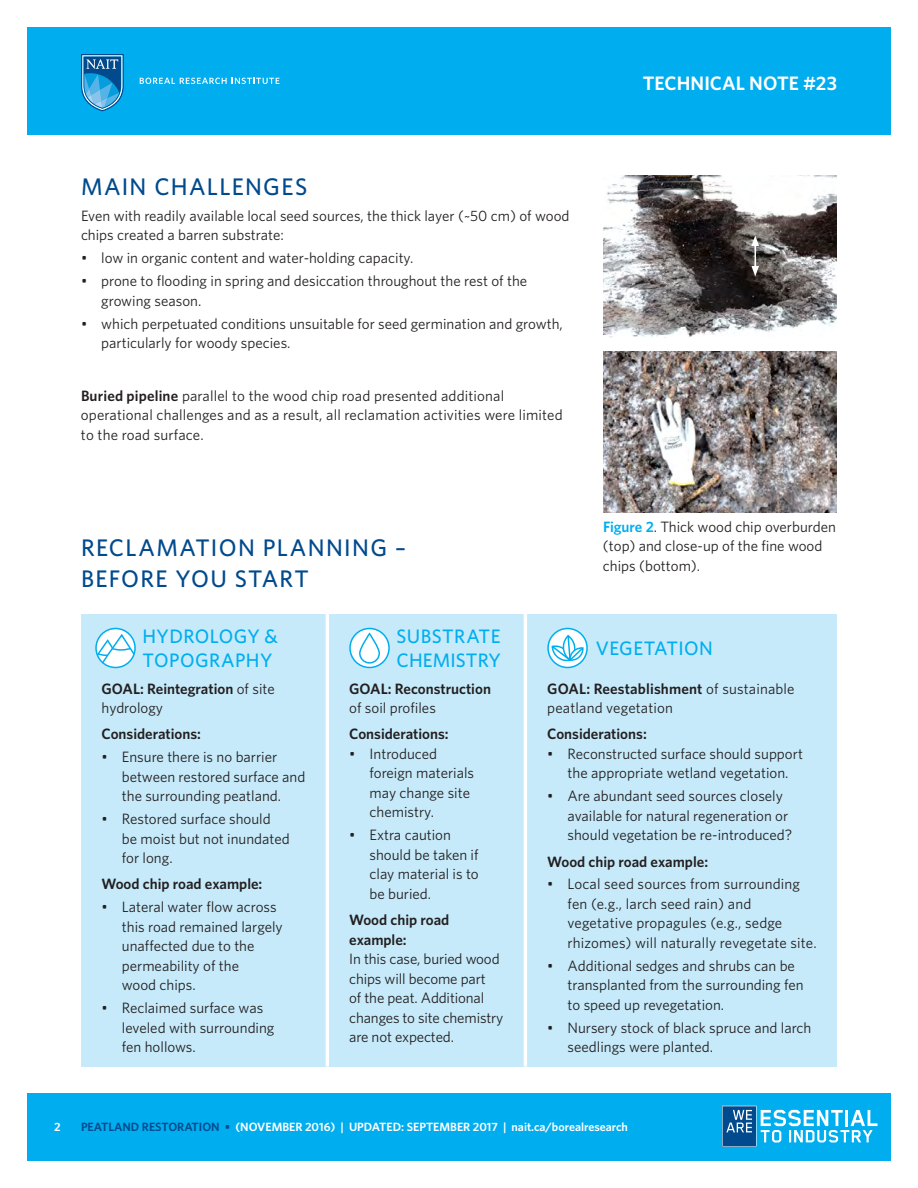
<style>
.page{position:relative;width:918px;height:1188px;background:#fff}
.page>*{position:absolute;margin:0;border:0;box-sizing:border-box;transform-origin:0 0}
.Subhead_1{font:500 24px/31.5px "Whitney";letter-spacing:.055em;color:#004a8d}
.Subhead_2{font:500 19.5px/24px "Whitney";letter-spacing:.02em;color:#00aeef}
.t1{font:600 19.5px "Whitney";color:#fff}
.Body_text{font:15px/19.5px "Whitney";color:#231f20}
.Body_text-2{font:600 15px/19.5px "Whitney";color:#231f20}
.t2{font:600 12px "Whitney";color:#fff}
.s1{font-weight:600}
.s2{font-weight:600;color:#00aeef}
.s3{font-weight:400}
.s4{color:#004a8d}
</style>
<div class="page">
<div style="left:27px;top:1094px;width:864px;height:67px;background:#00aeef"></div>
<svg style="left:722px;top:1106px;width:156px;height:40px"></svg>
<div style="left:27px;top:27px;width:864px;height:108px;background:#00aeef"></div>
<svg style="left:81px;top:54px;width:43px;height:57px;background:#338fc5"></svg>
<svg style="left:140px;top:78px;width:140px;height:6px"></svg>
<svg style="left:603px;top:351px;width:234px;height:162px;background:#928b8b"></svg>
<svg style="left:603px;top:176px;width:234px;height:162px"></svg>
<div style="left:81px;top:614px;width:756px;height:452px;background:#c6eafa"></div>
<svg style="left:350px;top:628px;width:39px;height:40px"></svg>
<div style="left:349px;top:628px;width:41px;height:40px;border:2px solid #00aeef;border-radius:50%"></div>
<svg style="left:360px;top:634px;width:19px;height:29px"></svg>
<div style="left:359px;top:633px;width:21px;height:31px;border:2px solid #00aeef;border-radius:10px"></div>
<svg style="left:96px;top:628px;width:39px;height:40px"></svg>
<svg style="left:98px;top:635px;width:35px;height:33px"></svg>
<div style="left:95px;top:628px;width:41px;height:40px;border:2px solid #00aeef;border-radius:50%"></div>
<svg style="left:548px;top:628px;width:39px;height:40px"></svg>
<div style="left:547px;top:628px;width:41px;height:40px;border:2px solid #00aeef;border-radius:50%"></div>
<svg style="left:550px;top:634px;width:35px;height:28px"></svg>
<hr style="left:326px;top:594px;width:3px;height:472px;background:#fff">
<hr style="left:524px;top:594px;width:3px;height:472px;background:#fff">
<p class="Subhead_1" style="left:81px;top:170px;width:228px">MAIN CHALLENGES</p>
<p class="Body_text" style="left:81px;top:206px;width:490px">Even with readily available local seed sources, the thick layer (~50 cm) of wood chips created a barren substrate:</p>
<p class="Body_text" style="left:81px;top:248px;width:334px">• low in organic content and water-holding capacity.</p>
<p class="Body_text" style="left:101px;top:271px;width:427px;text-indent:-20px">• prone to flooding in spring and desiccation throughout the rest of the growing season.</p>
<p class="Body_text" style="left:101px;top:313px;width:463px;text-indent:-20px">• which perpetuated conditions unsuitable for seed germination and growth, particularly for woody species.</p>
<p class="Body_text" style="left:81px;top:385px;width:483px"><span class="s1">Buried pipeline</span> parallel to the wood chip road presented additional operational challenges and as a result, all reclamation activities were limited to the road surface.</p>
<p class="Subhead_1" style="left:81px;top:531px;width:326px">RECLAMATION PLANNING –<br>BEFORE YOU START</p>
<p class="t1" style="left:643px;top:72px;width:196px">TECHNICAL NOTE #23</p>
<p class="Body_text" style="left:603px;top:516px;width:234px"><span class="s2">Figure 2</span>. Thick wood chip overburden (top) and close-up of the fine wood chips (bottom).</p>
<p class="Subhead_2" style="left:143px;top:624px;width:137px">HYDROLOGY &amp;<br>TOPOGRAPHY</p>
<p class="Subhead_2" style="left:397px;top:624px;width:106px">SUBSTRATE<br>CHEMISTRY</p>
<p class="Subhead_2" style="left:596px;top:636px;width:118px">VEGETATION</p>
<p class="Body_text-2" style="left:102px;top:678px;width:175px">GOAL: Reintegration <span class="s3">of site hydrology</span></p>
<p class="Body_text-2" style="left:102px;top:724px;width:101px">Considerations:</p>
<p class="Body_text" style="left:122px;top:747px;width:185px;text-indent:-20px">• Ensure there is no barrier between restored surface and the surrounding peatland.</p>
<p class="Body_text" style="left:122px;top:809px;width:169px;text-indent:-20px">• Restored surface should be moist but not inundated for long.</p>
<p class="Body_text-2" style="left:102px;top:874px;width:162px">Wood chip road example:</p>
<p class="Body_text" style="left:122px;top:897px;width:162px;text-indent:-20px">• Lateral water flow across this road remained largely unaffected due to the permeability of the<br>wood chips.</p>
<p class="Body_text" style="left:122px;top:998px;width:154px;text-indent:-20px">• Reclaimed surface was leveled with surrounding fen hollows.</p>
<p class="Body_text" style="left:547px;top:678px;width:249px"><span class="s1">GOAL: Reestablishment</span> of sustainable peatland vegetation</p>
<p class="Body_text-2" style="left:547px;top:724px;width:101px">Considerations:</p>
<p class="Body_text" style="left:547px;top:744px;width:257px;text-align:center">• Reconstructed surface should support the appropriate wetland vegetation.</p>
<p class="Body_text" style="left:568px;top:786px;width:226px;text-indent:-20px">• Are abundant seed sources closely available for natural regeneration or should vegetation be re-introduced?</p>
<p class="Body_text-2" style="left:547px;top:851px;width:162px">Wood chip road example:</p>
<p class="Body_text" style="left:568px;top:874px;width:251px;text-indent:-20px">• Local seed sources from surrounding fen (e.g., larch seed rain) and vegetative propagules (e.g., sedge rhizomes) will naturally revegetate site.</p>
<p class="Body_text" style="left:568px;top:956px;width:238px;text-indent:-20px">• Additional sedges and shrubs can be transplanted from the surrounding fen to speed up revegetation.</p>
<p class="Body_text" style="left:568px;top:1017px;width:245px;text-indent:-20px">• Nursery stock of black spruce and larch seedlings were planted.</p>
<p class="Body_text-2" style="left:349px;top:678px;width:143px">GOAL: Reconstruction <span class="s3">of soil profiles</span></p>
<p class="Body_text-2" style="left:349px;top:724px;width:101px">Considerations:</p>
<p class="Body_text" style="left:370px;top:744px;width:106px;text-indent:-20px">• Introduced foreign materials may change site chemistry.</p>
<p class="Body_text" style="left:370px;top:825px;width:111px;text-indent:-20px">• Extra caution should be taken if clay material is to be buried.</p>
<p class="Body_text-2" style="left:349px;top:910px;width:102px">Wood chip road example:</p>
<p class="Body_text" style="left:349px;top:949px;width:156px">In this case, buried wood chips will become part<br>of the peat. Additional changes to site chemistry are not expected.</p>
<p class="t2" style="left:54px;top:1119px;width:8px">2</p>
<p class="t2" style="left:81px;top:1119px;width:549px"><span class="s4">PEATLAND RESTORATION •</span> (NOVEMBER 2016) | UPDATED: SEPTEMBER 2017 | nait.ca/borealresearch</p>
</div>
